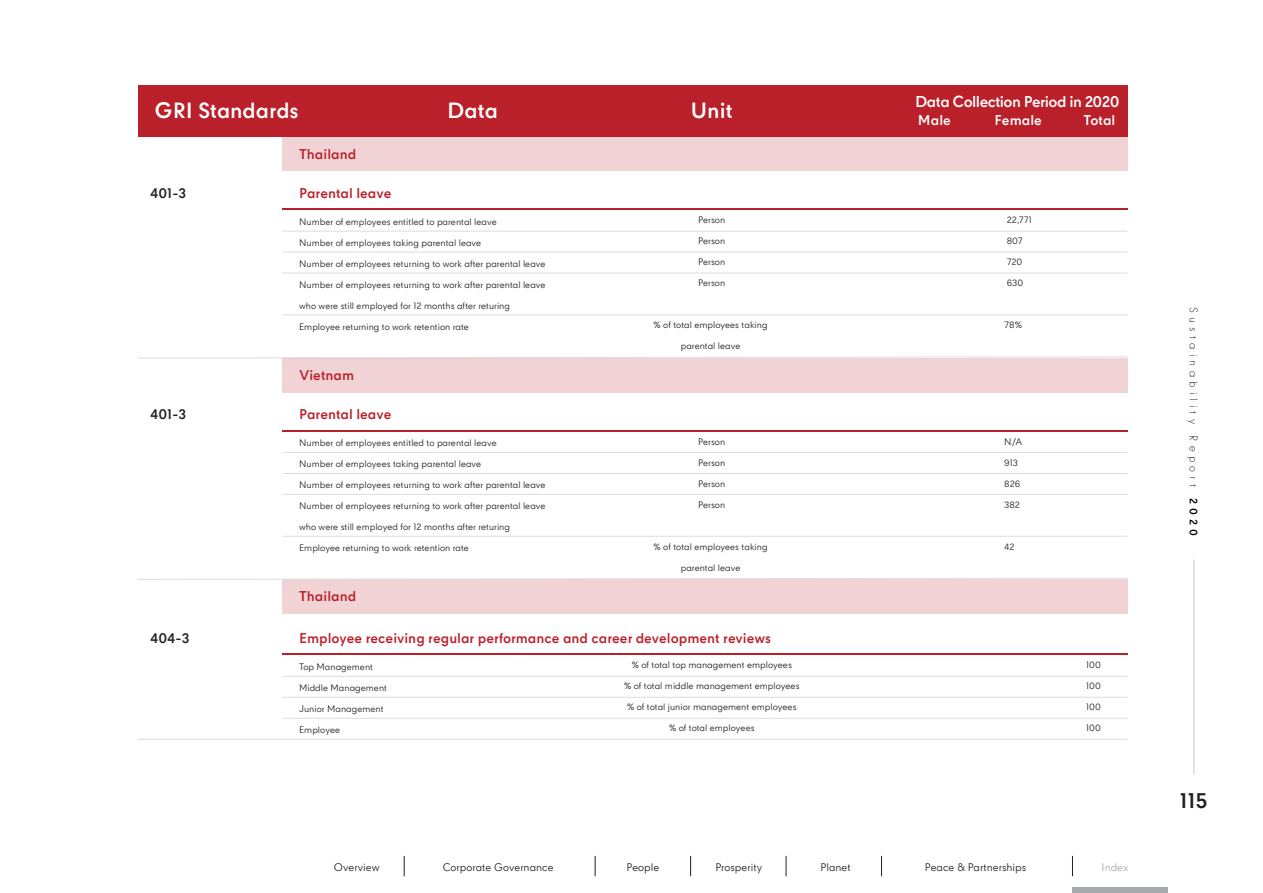
<style>
.page{position:relative;width:1263px;height:893px;background:#fff}
.page>*{position:absolute;margin:0;border:0;box-sizing:border-box;transform-origin:0 0}
.t1{font:700 21px "CPN";letter-spacing:-.005em;color:#fff}
.t2{font:700 20.7px "CPN";color:#231f20}
.t3{font:700 15px "CPN";letter-spacing:-.035em;color:#fff}
.t4{font:700 13.5px "CPN";color:#ba2029}
.t5{font:700 13.5px "CPN";color:#fff}
.t6{font:700 13.5px "CPN";color:#231f20}
.t7{font:10.5px "CPN";color:#231f20}
.t8{font:300 10.5px "CPN";letter-spacing:.4em;color:#010101}
.t9{font:10.5px "CPN";color:#a7a9ac}
.t10{font:9px "CPN";color:#231f20}
.s1{font-weight:700}
</style>
<div class="page">
<div style="left:138px;top:85px;width:989px;height:52px;background:#ba2029"></div>
<div style="left:282px;top:137px;width:845px;height:34px;background:#f1d3d5"></div>
<hr style="left:282px;top:209px;width:845px;height:1px;background:#ba2029">
<hr style="left:282px;top:315px;width:845px;height:1px;background:#ddd">
<hr style="left:282px;top:252px;width:845px;height:1px;background:#ddd">
<hr style="left:282px;top:231px;width:845px;height:1px;background:#ddd">
<hr style="left:282px;top:273px;width:845px;height:1px;background:#ddd">
<svg style="left:138px;top:356px;width:989px;height:2px"></svg>
<div style="left:282px;top:579px;width:845px;height:35px;background:#f1d3d5"></div>
<div style="left:282px;top:358px;width:845px;height:34px;background:#f1d3d5"></div>
<hr style="left:282px;top:430px;width:845px;height:2px;background:#ba2029">
<hr style="left:282px;top:536px;width:845px;height:1px;background:#ddd">
<hr style="left:282px;top:473px;width:845px;height:1px;background:#ddd">
<hr style="left:282px;top:452px;width:845px;height:1px;background:#ddd">
<hr style="left:282px;top:494px;width:845px;height:1px;background:#ddd">
<svg style="left:138px;top:578px;width:990px;height:2px"></svg>
<hr style="left:282px;top:654px;width:845px;height:1px;background:#ba2029">
<hr style="left:138px;top:739px;width:989px;height:1px;background:#ddd">
<hr style="left:282px;top:697px;width:845px;height:1px;background:#ddd">
<hr style="left:282px;top:676px;width:845px;height:1px;background:#ddd">
<hr style="left:282px;top:718px;width:845px;height:1px;background:#ddd">
<svg style="left:404px;top:856px;width:1px;height:20px"></svg>
<svg style="left:595px;top:856px;width:1px;height:20px"></svg>
<svg style="left:690px;top:856px;width:1px;height:20px"></svg>
<svg style="left:786px;top:856px;width:1px;height:20px"></svg>
<svg style="left:1072px;top:856px;width:1px;height:20px"></svg>
<svg style="left:881px;top:856px;width:1px;height:20px"></svg>
<div style="left:1072px;top:887px;width:96px;height:6px;background:#a7a9ac"></div>
<hr style="left:1193px;top:559px;width:1px;height:215px;background:#dbdcde">
<h1 class="t1" style="left:155px;top:99px;width:145px">GRI Standards</h1>
<h1 class="t1" style="left:447px;top:99px;width:52px">Data</h1>
<h1 class="t1" style="left:691px;top:99px;width:43px">Unit</h1>
<h3 class="t6" style="left:150px;top:185px;width:37px">401-3</h3>
<h3 class="t6" style="left:150px;top:407px;width:37px">401-3</h3>
<h3 class="t6" style="left:150px;top:630px;width:41px">404-3</h3>
<h3 class="t4" style="left:299px;top:146px;width:59px">Thailand</h3>
<h3 class="t4" style="left:299px;top:185px;width:94px">Parental leave</h3>
<p class="t10" style="left:299px;top:215px;width:199px">Number of employees entitled to parental leave</p>
<p class="t10" style="left:299px;top:236px;width:184px">Number of employees taking parental leave</p>
<p class="t10" style="left:299px;top:257px;width:248px">Number of employees returning to work after parental leave</p>
<p class="t10" style="left:299px;top:278px;width:248px">Number of employees returning to work after parental leave</p>
<p class="t10" style="left:299px;top:299px;width:212px">who were still employed for 12 months after returing</p>
<p class="t10" style="left:299px;top:320px;width:171px">Employee returning to work retention rate</p>
<h3 class="t4" style="left:299px;top:367px;width:57px">Vietnam</h3>
<h3 class="t4" style="left:299px;top:407px;width:94px">Parental leave</h3>
<p class="t10" style="left:299px;top:437px;width:199px">Number of employees entitled to parental leave</p>
<p class="t10" style="left:299px;top:458px;width:184px">Number of employees taking parental leave</p>
<p class="t10" style="left:299px;top:479px;width:248px">Number of employees returning to work after parental leave</p>
<p class="t10" style="left:299px;top:500px;width:248px">Number of employees returning to work after parental leave</p>
<p class="t10" style="left:299px;top:521px;width:212px">who were still employed for 12 months after returing</p>
<p class="t10" style="left:299px;top:542px;width:171px">Employee returning to work retention rate</p>
<h3 class="t4" style="left:299px;top:589px;width:59px">Thailand</h3>
<p class="t10" style="left:698px;top:214px;width:29px">Person</p>
<p class="t10" style="left:698px;top:235px;width:29px">Person</p>
<p class="t10" style="left:698px;top:256px;width:29px">Person</p>
<p class="t10" style="left:698px;top:277px;width:29px">Person</p>
<p class="t10" style="left:654px;top:319px;width:116px">% of total employees taking</p>
<p class="t10" style="left:681px;top:340px;width:61px">parental leave</p>
<p class="t10" style="left:698px;top:436px;width:29px">Person</p>
<p class="t10" style="left:698px;top:457px;width:29px">Person</p>
<p class="t10" style="left:698px;top:478px;width:29px">Person</p>
<p class="t10" style="left:698px;top:499px;width:29px">Person</p>
<p class="t10" style="left:654px;top:541px;width:116px">% of total employees taking</p>
<p class="t10" style="left:681px;top:562px;width:61px">parental leave</p>
<h3 class="t4" style="left:299px;top:630px;width:473px">Employee receiving regular performance and career development reviews</h3>
<p class="t10" style="left:632px;top:659px;width:162px">% of total top management employees</p>
<p class="t10" style="left:624px;top:680px;width:177px">% of total middle management employees</p>
<p class="t10" style="left:627px;top:701px;width:171px">% of total junior management employees</p>
<p class="t10" style="left:669px;top:722px;width:87px">% of total employees</p>
<p class="t10" style="left:299px;top:660px;width:75px">Top Management</p>
<p class="t10" style="left:299px;top:681px;width:89px">Middle Management</p>
<p class="t10" style="left:299px;top:702px;width:86px">Junior Management</p>
<p class="t10" style="left:299px;top:723px;width:43px">Employee</p>
<h3 class="t3" style="left:915px;top:93px;width:206px">Data Collection Period in 2020</h3>
<h3 class="t5" style="left:918px;top:113px;width:34px">Male</h3>
<h3 class="t5" style="left:995px;top:113px;width:49px">Female</h3>
<h3 class="t5" style="left:1083px;top:113px;width:33px">Total</h3>
<p class="t10" style="left:1007px;top:214px;width:27px">22,771</p>
<p class="t10" style="left:1007px;top:235px;width:17px">807</p>
<p class="t10" style="left:1007px;top:256px;width:17px">720</p>
<p class="t10" style="left:1007px;top:277px;width:18px">630</p>
<p class="t10" style="left:1004px;top:319px;width:19px">78%</p>
<p class="t10" style="left:1004px;top:436px;width:20px">N/A</p>
<p class="t10" style="left:1004px;top:457px;width:15px">913</p>
<p class="t10" style="left:1004px;top:478px;width:17px">826</p>
<p class="t10" style="left:1004px;top:499px;width:17px">382</p>
<p class="t10" style="left:1004px;top:541px;width:12px">42</p>
<p class="t10" style="left:1086px;top:659px;width:16px">100</p>
<p class="t10" style="left:1086px;top:680px;width:16px">100</p>
<p class="t10" style="left:1086px;top:701px;width:16px">100</p>
<p class="t10" style="left:1086px;top:722px;width:16px">100</p>
<p class="t7" style="left:334px;top:861px;width:47px">Overview</p>
<p class="t7" style="left:443px;top:861px;width:112px">Corporate Governance</p>
<p class="t7" style="left:627px;top:861px;width:34px">People</p>
<p class="t7" style="left:715px;top:861px;width:48px">Prosperity</p>
<p class="t7" style="left:820px;top:861px;width:32px">Planet</p>
<p class="t7" style="left:925px;top:861px;width:103px">Peace &amp; Partnerships</p>
<p class="t9" style="left:1101px;top:861px;width:28px">Index</p>
<p class="t8" style="left:1200px;top:307px;width:230px;rotate:90deg">Sustainability Report <span class="s1">2020</span></p>
<h2 class="t2" style="left:1180px;top:789px;width:29px">115</h2>
</div>
